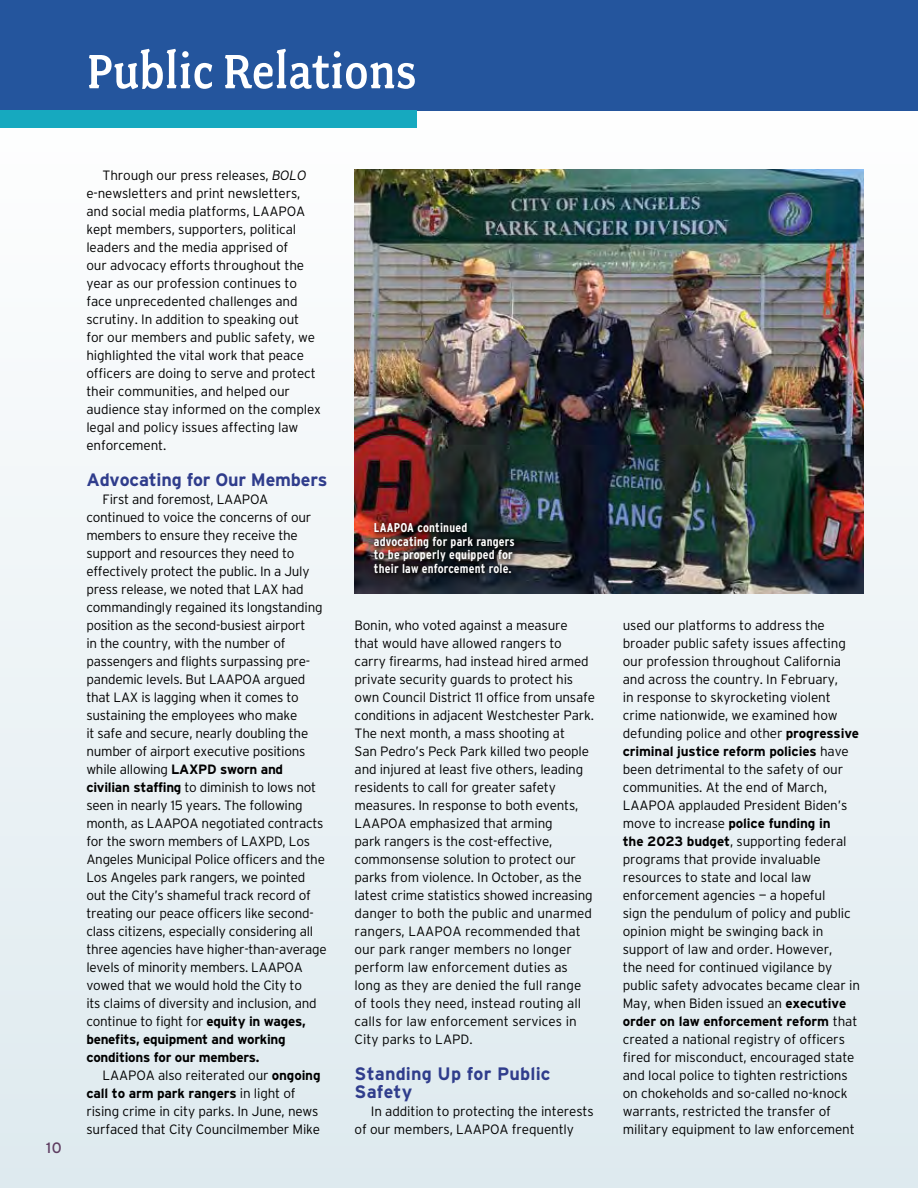
<style>
.page{position:relative;width:918px;height:1188px;background:#fff}
.page>*{position:absolute;margin:0;border:0;box-sizing:border-box;transform-origin:0 0}
.t1{font:500 54px "Fairplex Narrow OT";color:#fff}
.t2{font:700 18px/18px "Interstate";letter-spacing:.01em;color:#303d8c}
.t3{font:700 18px "Interstate";letter-spacing:-.01em;color:#303d8c}
.t4{font:15px "Interstate";color:#5e3d61}
.t5{font:300 13.5px/18px "Interstate";letter-spacing:-.01em;color:#000}
.t6{font:700 12.75px/13.5px "Interstate Condensed";letter-spacing:.015em;color:#fff}
.s1{font-style:italic}
.s2{font-weight:700}
</style>
<div class="page">
<div style="left:0;top:104px;width:918px;height:1084px;background:linear-gradient(to bottom,#fcfcfd,#dfeaef)"></div>
<div style="left:0;top:0;width:918px;height:110px;background:#24559d"></div>
<div style="left:0;top:110px;width:417px;height:17px;background:#16a9bf"></div>
<img style="left:355px;top:170px;width:509px;height:424px">
<div style="left:365px;top:514px;width:159px;height:68px;background:#000;opacity:.75"></div>
<h1 class="t1" style="left:86px;top:41px;width:332px">Public Relations</h1>
<p class="t4" style="left:46px;top:1139px;width:17px">10</p>
<p class="t5" style="left:86px;top:166px;width:236px;text-indent:16px">Through our press releases, <span class="s1">BOLO </span>e-newsletters and print newsletters, and social media platforms, LAAPOA kept members, supporters, political leaders and the media apprised of<br>our advocacy efforts throughout the year as our profession continues to face unprecedented challenges and scrutiny. In addition to speaking out<br>for our members and public safety, we highlighted the vital work that peace officers are doing to serve and protect their communities, and helped our audience stay informed on the complex legal and policy issues affecting law enforcement.</p>
<h2 class="t3" style="left:86px;top:470px;width:243px">Advocating for Our Members</h2>
<p class="t5" style="left:86px;top:490px;width:242px;text-indent:16px">First and foremost, LAAPOA continued to voice the concerns of our members to ensure they receive the support and resources they need to effectively protect the public. In a July press release, we noted that LAX had commandingly regained its longstanding position as the second-busiest airport<br>in the country, with the number of passengers and flights surpassing pre&shy;pandemic levels. But LAAPOA argued that LAX is lagging when it comes to sustaining the employees who make<br>it safe and secure, nearly doubling the number of airport executive positions while allowing <span class="s2">LAXPD sworn and civilian staffing</span> to diminish to lows not seen in nearly 15 years. The following month, as LAAPOA negotiated contracts for the sworn members of LAXPD, Los Angeles Municipal Police officers and the Los Angeles park rangers, we pointed out the City’s shameful track record of treating our peace officers like second&shy;class citizens, especially considering all three agencies have higher-than-average levels of minority members. LAAPOA vowed that we would hold the City to<br>its claims of diversity and inclusion, and continue to fight for <span class="s2">equity in wages, benefits, equipment and working conditions for our members.</span></p>
<p class="t5" style="left:86px;top:1066px;width:236px;text-indent:16px">LAAPOA also reiterated our <span class="s2">ongoing call to arm park rangers</span> in light of rising crime in city parks. In June, news surfaced that City Councilmember Mike</p>
<p class="t6" style="left:374px;top:521px;width:142px">LAAPOA continued advocating for park rangers to be properly equipped for their law enforcement role.</p>
<p class="t5" style="left:355px;top:616px;width:242px">Bonin, who voted against a measure that would have allowed rangers to carry firearms, had instead hired armed private security guards to protect his own Council District 11 office from unsafe conditions in adjacent Westchester Park.<br>The next month, a mass shooting at<br>San Pedro’s Peck Park killed two people and injured at least five others, leading residents to call for greater safety measures. In response to both events, LAAPOA emphasized that arming<br>park rangers is the cost-effective, commonsense solution to protect our parks from violence. In October, as the latest crime statistics showed increasing danger to both the public and unarmed rangers, LAAPOA recommended that our park ranger members no longer perform law enforcement duties as long as they are denied the full range of tools they need, instead routing all calls for law enforcement services in City parks to LAPD.</p>
<h2 class="t2" style="left:355px;top:1065px;width:198px">Standing Up for Public<br>Safety</h2>
<p class="t5" style="left:355px;top:1102px;width:241px;text-indent:16px">In addition to protecting the interests of our members, LAAPOA frequently</p>
<p class="t5" style="left:623px;top:616px;width:239px">used our platforms to address the broader public safety issues affecting our profession throughout California and across the country. In February,<br>in response to skyrocketing violent crime nationwide, we examined how defunding police and other <span class="s2">progressive criminal justice reform policies</span> have been detrimental to the safety of our communities. At the end of March, LAAPOA applauded President Biden’s move to increase <span class="s2">police funding in<br>the 2023 budget</span>, supporting federal programs that provide invaluable resources to state and local law enforcement agencies — a hopeful<br>sign the pendulum of policy and public opinion might be swinging back in support of law and order. However,<br>the need for continued vigilance by public safety advocates became clear in May, when Biden issued an <span class="s2">executive order on law enforcement reform</span> that created a national registry of officers fired for misconduct, encouraged state and local police to tighten restrictions on chokeholds and so-called no-knock warrants, restricted the transfer of military equipment to law enforcement</p>
</div>
